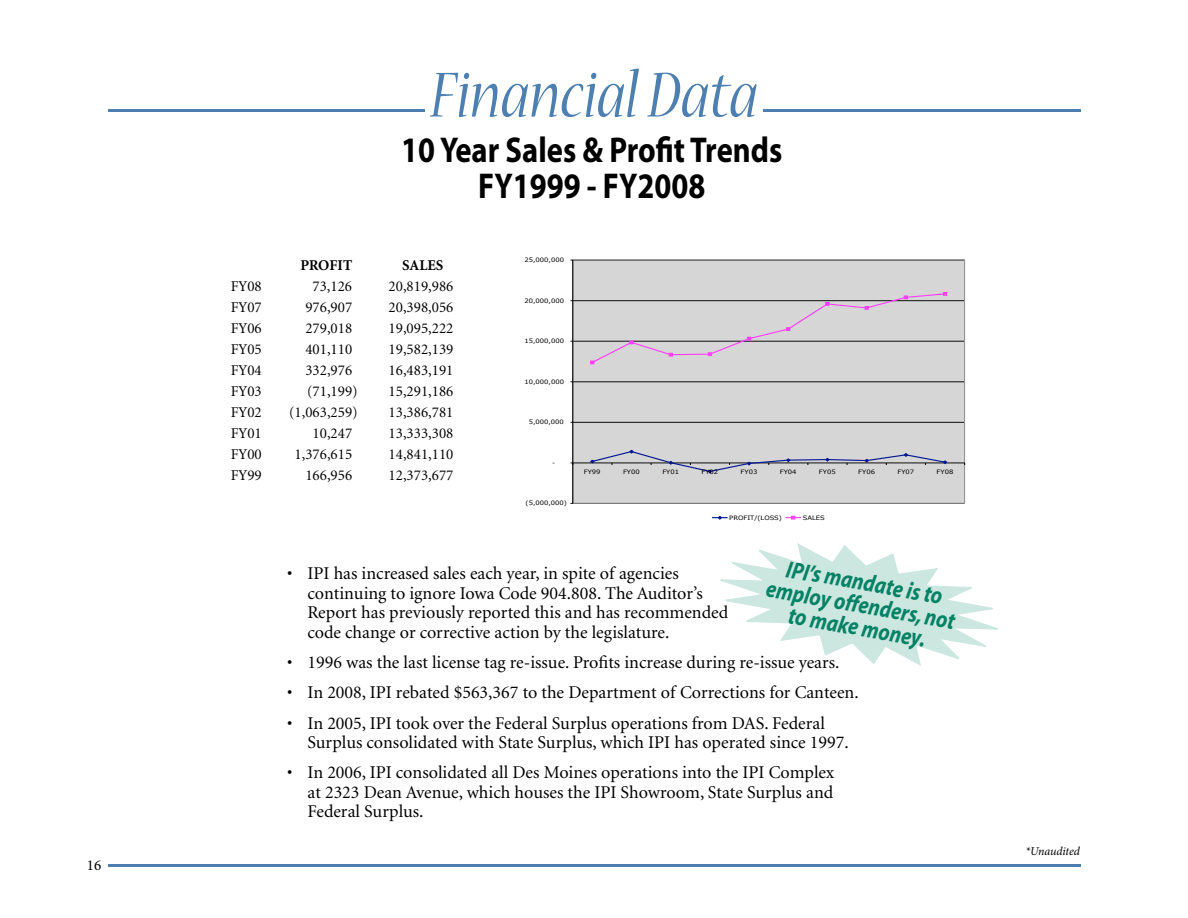
<style>
.page{position:relative;width:1188px;height:918px;background:#fff}
.page>*{position:absolute;margin:0;border:0;box-sizing:border-box;transform-origin:0 0}
.t1{font:italic 72px "Nueva Std";color:#4d80b1;scale:.85 1}
.t2{font:700 36px/36px "Myriad";color:#000;text-align:center;scale:.85 1}
.t3{font:italic 700 24px/22.5px "Myriad";color:#008265;text-align:center;scale:.85 1}
.t4{font:18px/19.5px "Minion";color:#000}
.t5{font:15px "Minion";color:#000}
.t6{font:700 15px "Minion";color:#000}
.t7{font:15px "Minion Pro";color:#000}
.t8{font:italic 12px "Minion Pro";letter-spacing:-.01em;color:#000}
.t9{font:6px "Verdana";color:#000;scale:1.13 1}
</style>
<div class="page">
<hr style="left:108px;top:865px;width:972px;height:2px;background:#4d80b1">
<hr style="left:108px;top:109px;width:972px;height:2px;background:#4d80b1">
<div style="left:573px;top:260px;width:392px;height:243px;background:#d6d6d6"></div>
<hr style="left:573px;top:422px;width:392px;height:1px;background:#000">
<hr style="left:573px;top:382px;width:392px;height:1px;background:#000">
<hr style="left:573px;top:341px;width:392px;height:1px;background:#000">
<hr style="left:573px;top:300px;width:392px;height:1px;background:#000">
<div style="left:572px;top:260px;width:393px;height:244px;border:1px solid #929292"></div>
<hr style="left:573px;top:260px;width:1px;height:243px;background:#000">
<hr style="left:573px;top:463px;width:392px;height:1px;background:#000">
<svg style="left:590px;top:450px;width:358px;height:24px"></svg>
<svg style="left:590px;top:292px;width:357px;height:72px"></svg>
<svg style="left:712px;top:516px;width:16px;height:4px"></svg>
<svg style="left:785px;top:516px;width:16px;height:3px"></svg>
<svg style="left:720px;top:543px;width:278px;height:123px"></svg>
<div style="left:425px;top:56px;width:338px;height:73px;background:#fff"></div>
<p class="t7" style="left:87px;top:855px;width:16px">16</p>
<p class="t1" style="left:430px;top:63px;width:387px">Financial Data</p>
<p class="t2" style="left:401px;top:133px;width:450px">10 Year Sales &amp; Profit Trends<br>FY1999 - FY2008</p>
<p class="t6" style="left:300px;top:257px;width:53px">PROFIT</p>
<p class="t6" style="left:402px;top:257px;width:43px">SALES</p>
<p class="t5" style="left:231px;top:279px;width:33px">FY08</p>
<p class="t5" style="left:313px;top:279px;width:41px">73,126</p>
<p class="t5" style="left:389px;top:279px;width:66px">20,819,986</p>
<p class="t5" style="left:231px;top:300px;width:33px">FY07</p>
<p class="t5" style="left:305px;top:300px;width:48px">976,907</p>
<p class="t5" style="left:389px;top:300px;width:66px">20,398,056</p>
<p class="t5" style="left:231px;top:321px;width:33px">FY06</p>
<p class="t5" style="left:305px;top:321px;width:48px">279,018</p>
<p class="t5" style="left:389px;top:321px;width:66px">19,095,222</p>
<p class="t5" style="left:231px;top:342px;width:33px">FY05</p>
<p class="t5" style="left:305px;top:342px;width:48px">401,110</p>
<p class="t5" style="left:389px;top:342px;width:66px">19,582,139</p>
<p class="t5" style="left:231px;top:363px;width:33px">FY04</p>
<p class="t5" style="left:305px;top:363px;width:48px">332,976</p>
<p class="t5" style="left:389px;top:363px;width:66px">16,483,191</p>
<p class="t5" style="left:231px;top:384px;width:33px">FY03</p>
<p class="t5" style="left:307px;top:384px;width:52px">(71,199)</p>
<p class="t5" style="left:389px;top:384px;width:66px">15,291,186</p>
<p class="t5" style="left:231px;top:405px;width:33px">FY02</p>
<p class="t5" style="left:289px;top:405px;width:70px">(1,063,259)</p>
<p class="t5" style="left:389px;top:405px;width:66px">13,386,781</p>
<p class="t5" style="left:231px;top:426px;width:33px">FY01</p>
<p class="t5" style="left:313px;top:426px;width:41px">10,247</p>
<p class="t5" style="left:389px;top:426px;width:66px">13,333,308</p>
<p class="t5" style="left:231px;top:447px;width:33px">FY00</p>
<p class="t5" style="left:295px;top:447px;width:59px">1,376,615</p>
<p class="t5" style="left:389px;top:447px;width:66px">14,841,110</p>
<p class="t5" style="left:231px;top:468px;width:33px">FY99</p>
<p class="t5" style="left:305px;top:468px;width:48px">166,956</p>
<p class="t5" style="left:389px;top:468px;width:66px">12,373,677</p>
<p class="t9" style="left:525px;top:258px;width:36px">25,000,000</p>
<p class="t9" style="left:525px;top:298px;width:36px">20,000,000</p>
<p class="t9" style="left:525px;top:339px;width:36px">15,000,000</p>
<p class="t9" style="left:525px;top:379px;width:36px">10,000,000</p>
<p class="t9" style="left:529px;top:420px;width:33px">5,000,000</p>
<p class="t9" style="left:552px;top:460px;width:4px">-</p>
<p class="t9" style="left:526px;top:501px;width:38px">(5,000,000)</p>
<p class="t9" style="left:584px;top:469px;width:16px">FY99</p>
<p class="t9" style="left:623px;top:469px;width:16px">FY00</p>
<p class="t9" style="left:662px;top:469px;width:16px">FY01</p>
<p class="t9" style="left:702px;top:469px;width:16px">FY02</p>
<p class="t9" style="left:741px;top:469px;width:16px">FY03</p>
<p class="t9" style="left:780px;top:469px;width:16px">FY04</p>
<p class="t9" style="left:819px;top:469px;width:16px">FY05</p>
<p class="t9" style="left:858px;top:469px;width:16px">FY06</p>
<p class="t9" style="left:897px;top:469px;width:16px">FY07</p>
<p class="t9" style="left:937px;top:469px;width:16px">FY08</p>
<p class="t9" style="left:729px;top:516px;width:48px">PROFIT/(LOSS)</p>
<p class="t9" style="left:803px;top:516px;width:21px">SALES</p>
<p class="t3" style="left:772px;top:556px;width:226px;rotate:10deg">IPI’s mandate is to employ offenders, not to make money.</p>
<p class="t4" style="left:308px;top:564px;width:422px;text-indent:-20px">• IPI has increased sales each year, in spite of agencies continuing to ignore Iowa Code 904.808. The Auditor’s Report has previously reported this and has recommended code change or corrective action by the legislature.</p>
<p class="t4" style="left:287px;top:653px;width:554px">• 1996 was the last license tag re-issue. Profits increase during re-issue years.</p>
<p class="t4" style="left:287px;top:684px;width:573px">• In 2008, IPI rebated $563,367 to the Department of Corrections for Canteen.</p>
<p class="t4" style="left:308px;top:714px;width:543px;text-indent:-20px">• In 2005, IPI took over the Federal Surplus operations from DAS. Federal<br>Surplus consolidated with State Surplus, which IPI has operated since 1997.</p>
<p class="t4" style="left:308px;top:764px;width:528px;text-align:justify;text-indent:-20px">• In 2006, IPI consolidated all Des Moines operations into the IPI Complex at 2323 Dean Avenue, which houses the IPI Showroom, State Surplus and Federal Surplus.</p>
<p class="t8" style="left:1026px;top:843px;width:56px">*Unaudited</p>
</div>
